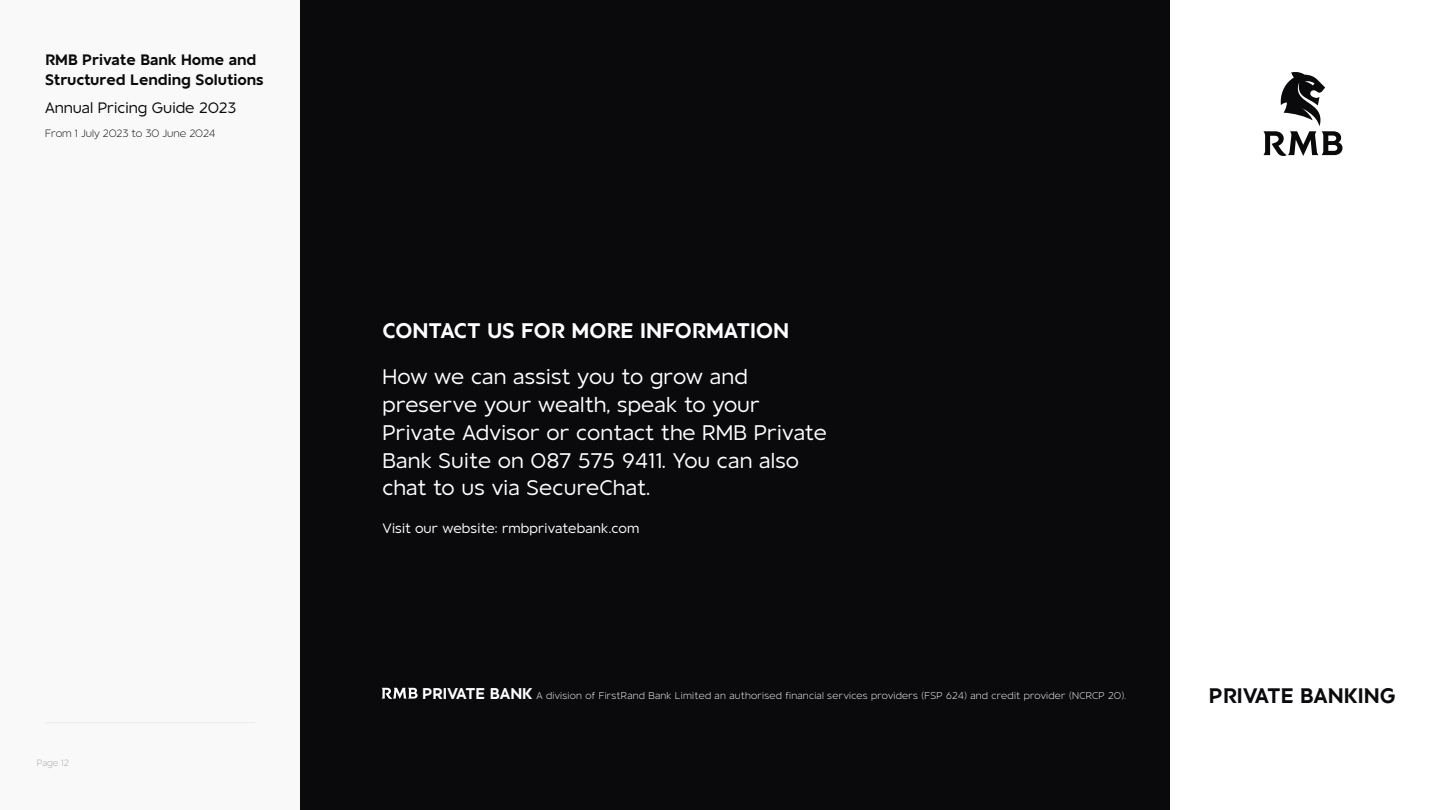
<style>
.page{position:relative;width:1440px;height:810px;background:#fff}
.page>*{position:absolute;margin:0;border:0;box-sizing:border-box;transform-origin:0 0}
.t1{font:21px/27.8px "RMB Sans";letter-spacing:.01em;color:#fff}
.t2{font:21px "RMB Sans Display";color:#fff}
.t3{font:20.85px "RMB Sans Display";color:#0a0a0d}
.t4{font:15px/19.5px "RMB Sans Display";color:#0a0a0d}
.t5{font:15px "RMB Sans";color:#0a0a0d}
.t6{font:13.5px "RMB Sans";letter-spacing:.01em;color:#fff}
.t7{font:300 10.5px "RMB Sans";color:#0a0a0d}
.t8{font:300 9.75px "RMB Sans";letter-spacing:.025em;color:#fff}
.t9{font:300 9px "RMB Sans";letter-spacing:-.005em;color:#a6a6a7}
.s1{font-weight:800;font-size:15.52px}
</style>
<div class="page">
<div style="left:0;top:0;width:300px;height:810px;background:#f9f9f9"></div>
<hr style="left:45px;top:722px;width:210px;height:1px;background:#ececec">
<div style="left:300px;top:0;width:1140px;height:810px;background:#0a0a0d"></div>
<div style="left:1170px;top:0;width:270px;height:810px;background:#fff"></div>
<svg style="left:1263px;top:72px;width:80px;height:84px"></svg>
<svg style="left:382px;top:688px;width:36px;height:11px"></svg>
<p class="t4" style="left:45px;top:50px;width:220px">RMB Private Bank Home and<br>Structured Lending Solutions</p>
<p class="t5" style="left:45px;top:99px;width:193px">Annual Pricing Guide 2023</p>
<p class="t7" style="left:45px;top:127px;width:172px">From 1 July 2023 to 30 June 2024</p>
<p class="t9" style="left:37px;top:758px;width:33px">Page 12</p>
<p class="t2" style="left:382px;top:318px;width:408px">CONTACT US FOR MORE INFORMATION</p>
<p class="t1" style="left:382px;top:363px;width:446px">How we can assist you to grow and preserve your wealth, speak to your Private Advisor or contact the RMB Private Bank Suite on 087 575 9411. You can also chat to us via SecureChat.</p>
<p class="t6" style="left:382px;top:520px;width:258px">Visit our website: rmbprivatebank.com</p>
<p class="t8" style="left:422px;top:690px;width:705px"><span class="s1">PRIVATE BANK</span> A division of FirstRand Bank Limited an authorised financial services providers (FSP 624) and credit provider (NCRCP 20).</p>
<p class="t3" style="left:1209px;top:684px;width:188px">PRIVATE BANKING</p>
</div>
